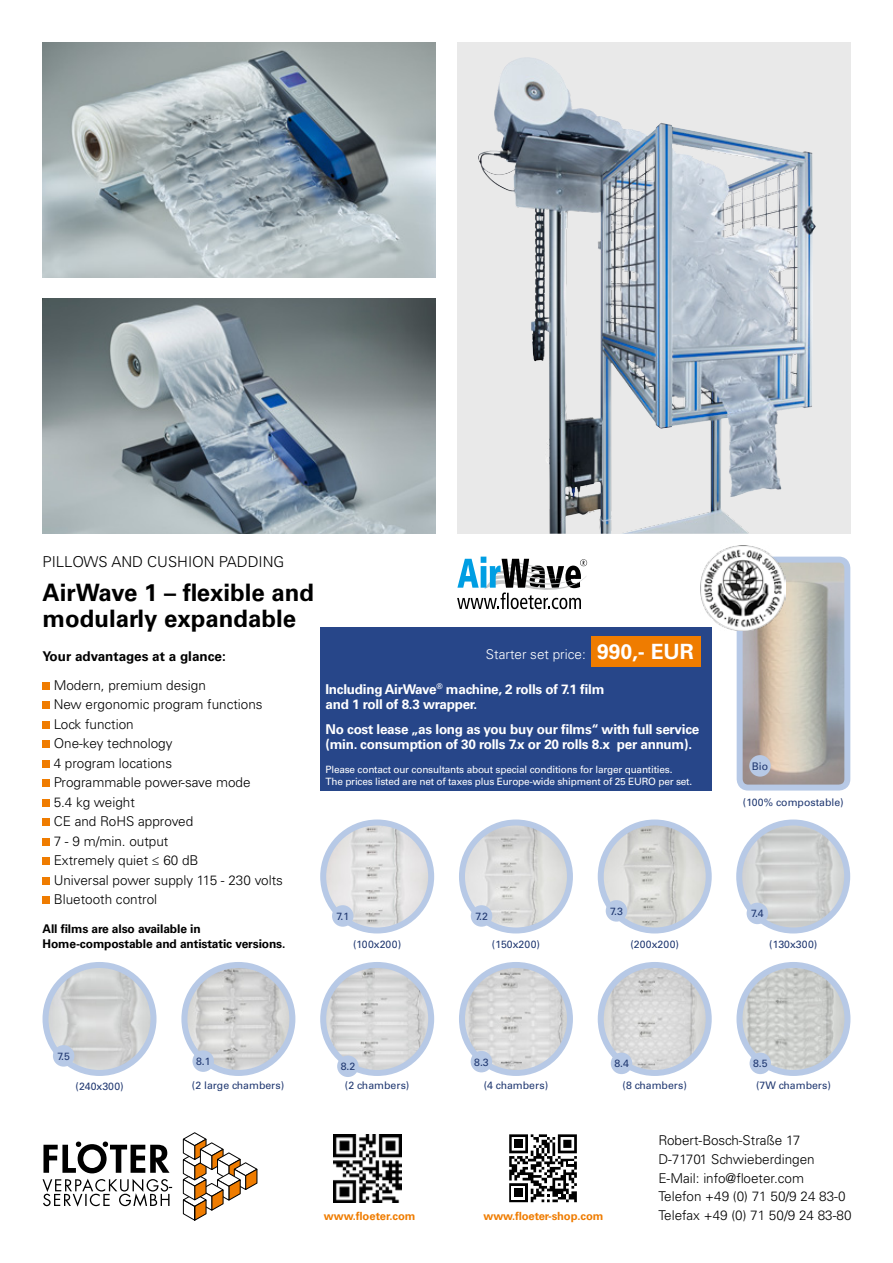
<style>
.page{position:relative;width:893px;height:1263px;background:#fff}
.page>*{position:absolute;margin:0;border:0;box-sizing:border-box;transform-origin:0 0}
.t1{font:700 24px/25.5px "Univers LT Std";color:#000}
.t2{font:300 15px "Univers LT Std";color:#000}
.t3{font:300 13.5px/19.5px "Univers LT Std";color:#000}
.t4{font:700 13.5px/15px "Univers LT Std";letter-spacing:-.02em;color:#fff}
.t5{font:700 13.5px "Univers LT Std";color:#000}
.t6{font:300 13.5px "Univers LT Std";color:#fff}
.t7{font:700 12px/15px "Univers LT Std";letter-spacing:-.01em;color:#000}
.t8{font:700 11.25px "Univers LT Std";letter-spacing:-.01em;color:#ef7c00}
.t9{font:10.5px/21.9px "Univers LT Std";color:#203871}
.t10{font:10.05px/11.2px "Univers LT Std";letter-spacing:-.02em;color:#fff}
.s1{font-weight:700;font-size:21px}
</style>
<div class="page">
<img style="left:744px;top:564px;width:99px;height:219px">
<div style="left:737px;top:557px;width:113px;height:233px;border:6px solid #b7c9e6;border-radius:9px"></div>
<img style="left:43px;top:299px;width:393px;height:235px">
<div style="left:43px;top:682px;width:7px;height:8px;background:#ef7c00"></div>
<div style="left:43px;top:702px;width:7px;height:7px;background:#ef7c00"></div>
<div style="left:43px;top:721px;width:7px;height:8px;background:#ef7c00"></div>
<div style="left:43px;top:741px;width:7px;height:7px;background:#ef7c00"></div>
<div style="left:43px;top:760px;width:7px;height:8px;background:#ef7c00"></div>
<div style="left:43px;top:780px;width:7px;height:7px;background:#ef7c00"></div>
<div style="left:43px;top:799px;width:7px;height:8px;background:#ef7c00"></div>
<div style="left:43px;top:819px;width:7px;height:7px;background:#ef7c00"></div>
<div style="left:43px;top:838px;width:7px;height:8px;background:#ef7c00"></div>
<div style="left:43px;top:858px;width:7px;height:7px;background:#ef7c00"></div>
<div style="left:43px;top:877px;width:7px;height:8px;background:#ef7c00"></div>
<div style="left:43px;top:897px;width:7px;height:7px;background:#ef7c00"></div>
<img style="left:334px;top:1134px;width:68px;height:68px">
<svg style="left:509px;top:1202px;width:68px;height:1px"></svg>
<svg style="left:509px;top:1134px;width:68px;height:68px"></svg>
<img style="left:184px;top:965px;width:108px;height:108px;border-radius:54px">
<div style="left:181px;top:962px;width:114px;height:114px;border:6px solid #b7c9e6;border-radius:50%"></div>
<div style="left:192px;top:1050px;width:22px;height:22px;background:#b7c9e6;border-radius:50%"></div>
<img style="left:323px;top:965px;width:108px;height:108px;border-radius:54px">
<div style="left:320px;top:962px;width:114px;height:114px;border:6px solid #b7c9e6;border-radius:50%"></div>
<div style="left:337px;top:1055px;width:22px;height:22px;background:#b7c9e6;border-radius:50%"></div>
<img style="left:462px;top:965px;width:108px;height:108px;border-radius:54px">
<div style="left:459px;top:962px;width:114px;height:114px;border:6px solid #b7c9e6;border-radius:50%"></div>
<div style="left:471px;top:1051px;width:21px;height:21px;background:#b7c9e6;border-radius:50%"></div>
<img style="left:462px;top:822px;width:108px;height:108px;border-radius:54px">
<div style="left:459px;top:819px;width:114px;height:114px;border:6px solid #b7c9e6;border-radius:50%"></div>
<div style="left:471px;top:905px;width:21px;height:22px;background:#b7c9e6;border-radius:50%"></div>
<img style="left:601px;top:822px;width:108px;height:108px;border-radius:54px">
<div style="left:598px;top:819px;width:114px;height:114px;border:6px solid #b7c9e6;border-radius:50%"></div>
<div style="left:606px;top:900px;width:21px;height:22px;background:#b7c9e6;border-radius:50%"></div>
<img style="left:739px;top:822px;width:108px;height:108px;border-radius:54px">
<div style="left:736px;top:819px;width:114px;height:114px;border:6px solid #b7c9e6;border-radius:50%"></div>
<div style="left:747px;top:903px;width:21px;height:21px;background:#b7c9e6;border-radius:50%"></div>
<img style="left:46px;top:965px;width:107px;height:108px;border-radius:54px">
<div style="left:43px;top:962px;width:113px;height:114px;border:6px solid #b7c9e6;border-radius:50%"></div>
<div style="left:53px;top:1045px;width:21px;height:21px;background:#b7c9e6;border-radius:50%"></div>
<img style="left:601px;top:965px;width:108px;height:108px;border-radius:54px">
<div style="left:598px;top:962px;width:114px;height:114px;border:6px solid #b7c9e6;border-radius:50%"></div>
<div style="left:611px;top:1052px;width:21px;height:22px;background:#b7c9e6;border-radius:50%"></div>
<img style="left:739px;top:965px;width:108px;height:108px;border-radius:54px">
<div style="left:736px;top:962px;width:114px;height:114px;border:6px solid #b7c9e6;border-radius:50%"></div>
<div style="left:749px;top:1052px;width:22px;height:22px;background:#b7c9e6;border-radius:50%"></div>
<img style="left:324px;top:826px;width:107px;height:104px">
<div style="left:320px;top:819px;width:114px;height:114px;border:6px solid #b7c9e6;border-radius:50%"></div>
<div style="left:332px;top:905px;width:21px;height:22px;background:#b7c9e6;border-radius:50%"></div>
<div style="left:749px;top:755px;width:22px;height:22px;background:#b7c9e6;border-radius:50%"></div>
<svg style="left:457px;top:43px;width:393px;height:491px;background:#c6ccd2"></svg>
<img style="left:477px;top:62px;width:68px;height:300px">
<div style="left:320px;top:627px;width:392px;height:163px;background:#274689"></div>
<div style="left:592px;top:637px;width:109px;height:30px;background:#ef7c00"></div>
<img style="left:43px;top:43px;width:393px;height:234px">
<svg style="left:457px;top:557px;width:130px;height:52px"></svg>
<svg style="left:182px;top:1132px;width:76px;height:88px"></svg>
<svg style="left:43px;top:1179px;width:129px;height:28px"></svg>
<svg style="left:43px;top:1141px;width:127px;height:32px"></svg>
<img style="left:700px;top:545px;width:85px;height:85px">
<p class="t2" style="left:43px;top:553px;width:243px">PILLOWS AND CUSHION PADDING</p>
<h1 class="t1" style="left:43px;top:580px;width:273px">AirWave 1 – flexible and modularly expandable</h1>
<p class="t5" style="left:43px;top:648px;width:185px">Your advantages at a glance:</p>
<p class="t3" style="left:54px;top:675px;width:231px">Modern, premium design<br>New ergonomic program functions<br>Lock function<br>One-key technology<br>4 program locations<br>Programmable power-save mode<br>5.4 kg weight<br>CE and RoHS approved<br>7 - 9 m/min. output<br>Extremely quiet ≤ 60 dB<br>Universal power supply 115 - 230 volts<br>Bluetooth control</p>
<p class="t7" style="left:43px;top:921px;width:244px">All films are also available in<br>Home-compostable and antistatic versions.</p>
<p class="t6" style="left:486px;top:646px;width:210px">Starter set price: <span class="s1">990,- EUR</span></p>
<p class="t4" style="left:325px;top:682px;width:280px">Including AirWave<sup>®</sup> machine, 2 rolls of 7.1 film and 1 roll of 8.3 wrapper.</p>
<p class="t4" style="left:325px;top:722px;width:375px">No cost lease „as long as you buy our films“ with full service (min. consumption of 30 rolls 7.x or 20 rolls 8.x per annum).</p>
<p class="t10" style="left:325px;top:764px;width:368px">Please contact our consultants about special conditions for larger quantities.<br>The prices listed are net of taxes plus Europe-wide shipment of 25 EURO per set.</p>
<p class="t9" style="left:337px;top:905px;width:14px">7.1</p>
<p class="t9" style="left:353px;top:933px;width:50px">(100x200)</p>
<p class="t9" style="left:475px;top:905px;width:14px">7.2</p>
<p class="t9" style="left:492px;top:933px;width:50px">(150x200)</p>
<p class="t9" style="left:610px;top:900px;width:14px">7.3</p>
<p class="t9" style="left:630px;top:933px;width:50px">(200x200)</p>
<p class="t9" style="left:752px;top:755px;width:18px">Bio</p>
<p class="t9" style="left:743px;top:791px;width:102px">(100% compostable)</p>
<p class="t9" style="left:751px;top:903px;width:14px">7.4</p>
<p class="t9" style="left:769px;top:933px;width:50px">(130x300)</p>
<p class="t9" style="left:57px;top:1045px;width:14px">7.5</p>
<p class="t9" style="left:75px;top:1075px;width:50px">(240x300)</p>
<p class="t9" style="left:196px;top:1050px;width:16px">8.1</p>
<p class="t9" style="left:192px;top:1075px;width:94px">(2 large chambers)</p>
<p class="t9" style="left:345px;top:1057px;width:66px;line-height:19px;text-indent:-4px">8.2<br>(2 chambers)</p>
<p class="t9" style="left:474px;top:1051px;width:16px">8.3</p>
<p class="t9" style="left:484px;top:1075px;width:66px">(4 chambers)</p>
<p class="t9" style="left:622px;top:1053px;width:66px;text-indent:-8px">8.4<br>(8 chambers)</p>
<p class="t9" style="left:753px;top:1053px;width:79px">8.5<br>(7W chambers)</p>
<p class="t3" style="left:658px;top:1131px;width:189px;line-height:18.6px">Robert-Bosch-Straße 17<br>D-71701 Schwieberdingen<br>E-Mail: info@floeter.com<br>Telefon +49 (0) 71 50/9 24 83-0</p>
<p class="t8" style="left:324px;top:1209px;width:93px">www.floeter.com</p>
<p class="t8" style="left:483px;top:1209px;width:121px">www.floeter-shop.com</p>
<p class="t3" style="left:658px;top:1205px;width:195px">Telefax +49 (0) 71 50/9 24 83-80</p>
</div>
